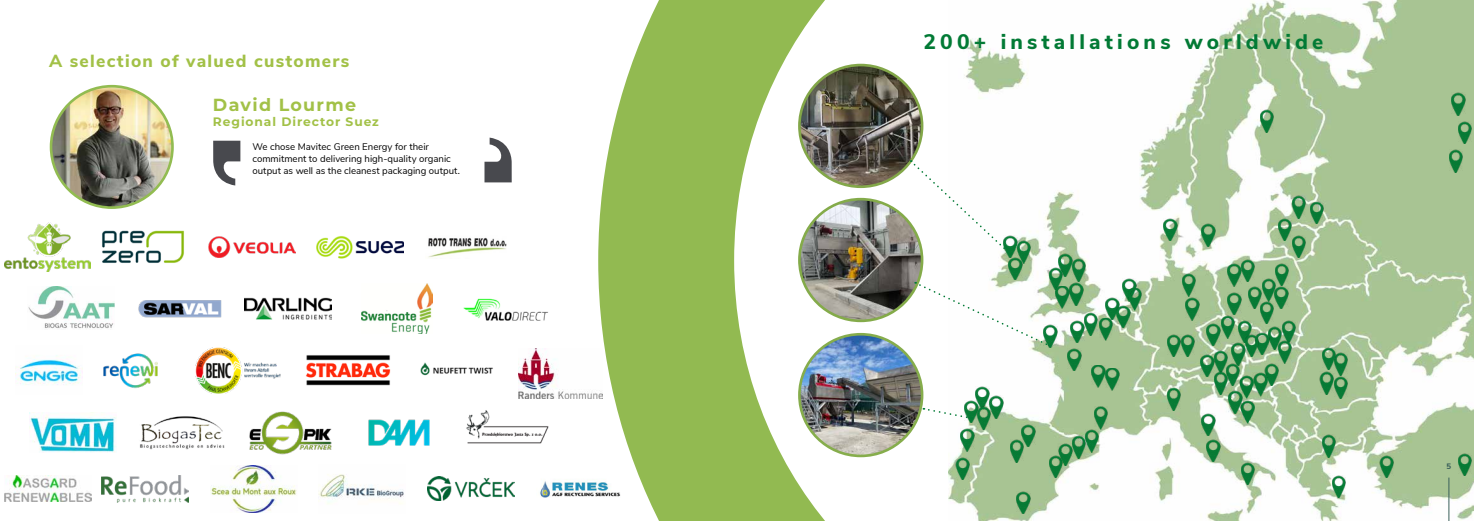
<style>
.page{position:relative;width:1474px;height:521px;background:#fff}
.page>*{position:absolute;margin:0;border:0;box-sizing:border-box;transform-origin:0 0}
.t1{font:800 21px "Nunito Sans";letter-spacing:.2em;color:#027a35}
.t2{font:800 17.5px "Nunito Sans";letter-spacing:.075em;color:#a2c147}
.t3{font:700 17.5px "Montserrat";letter-spacing:.075em;color:#a2c147}
.t4{font:700 12.25px "Montserrat";letter-spacing:.075em;color:#a2c147}
.t5{font:9.62px/11.5px "Nunito Sans";color:#000}
.t6{font:800 7.88px "Nunito Sans";color:#3a605a}
</style>
<div class="page">
<img style="left:101px;top:475px;width:87px;height:28px">
<img style="left:319px;top:474px;width:85px;height:30px">
<img style="left:210px;top:465px;width:87px;height:47px">
<svg style="left:598px;top:0;width:326px;height:521px;fill:#92ba51"></svg>
<img style="left:948px;top:0;width:525px;height:521px">
<img style="left:1122px;top:279px;width:14px;height:22px">
<img style="left:1058px;top:254px;width:14px;height:22px">
<img style="left:1084px;top:313px;width:13px;height:22px">
<img style="left:960px;top:429px;width:14px;height:22px">
<img style="left:1016px;top:491px;width:14px;height:23px">
<img style="left:1049px;top:455px;width:13px;height:22px">
<img style="left:1050px;top:267px;width:12px;height:23px">
<img style="left:1069px;top:283px;width:14px;height:22px">
<img style="left:1072px;top:259px;width:13px;height:22px">
<img style="left:1050px;top:325px;width:7px;height:22px">
<img style="left:1105px;top:297px;width:14px;height:23px">
<img style="left:1116px;top:305px;width:14px;height:23px">
<img style="left:975px;top:386px;width:14px;height:21px">
<img style="left:1057px;top:443px;width:16px;height:23px">
<img style="left:1010px;top:440px;width:13px;height:22px">
<img style="left:1072px;top:436px;width:14px;height:22px">
<img style="left:1021px;top:424px;width:14px;height:23px">
<img style="left:1241px;top:462px;width:14px;height:23px">
<img style="left:1206px;top:439px;width:14px;height:22px">
<img style="left:1201px;top:413px;width:14px;height:22px">
<img style="left:1228px;top:391px;width:10px;height:22px">
<img style="left:1332px;top:475px;width:13px;height:22px">
<img style="left:1379px;top:455px;width:14px;height:22px">
<img style="left:1458px;top:453px;width:13px;height:23px">
<img style="left:1319px;top:372px;width:14px;height:22px">
<img style="left:1264px;top:363px;width:14px;height:22px">
<img style="left:1214px;top:350px;width:13px;height:22px">
<img style="left:1231px;top:343px;width:14px;height:22px">
<img style="left:1225px;top:363px;width:14px;height:22px">
<img style="left:1200px;top:354px;width:14px;height:23px">
<img style="left:1238px;top:320px;width:14px;height:22px">
<img style="left:1221px;top:316px;width:13px;height:22px">
<img style="left:1206px;top:323px;width:14px;height:22px">
<img style="left:1334px;top:353px;width:13px;height:46px">
<img style="left:1167px;top:334px;width:27px;height:23px">
<img style="left:1185px;top:298px;width:14px;height:22px">
<img style="left:1227px;top:264px;width:14px;height:22px">
<img style="left:1241px;top:259px;width:14px;height:23px">
<img style="left:1248px;top:286px;width:13px;height:22px">
<img style="left:1262px;top:279px;width:12px;height:22px">
<img style="left:1274px;top:263px;width:14px;height:45px">
<img style="left:1282px;top:320px;width:13px;height:22px">
<img style="left:1267px;top:327px;width:14px;height:22px">
<img style="left:1291px;top:235px;width:14px;height:22px">
<img style="left:1278px;top:218px;width:13px;height:23px">
<img style="left:1128px;top:288px;width:14px;height:23px">
<img style="left:1167px;top:388px;width:13px;height:22px">
<img style="left:1182px;top:274px;width:13px;height:22px">
<img style="left:1451px;top:93px;width:14px;height:22px">
<img style="left:1201px;top:224px;width:14px;height:22px">
<img style="left:799px;top:66px;width:123px;height:94px">
<div style="left:798px;top:64px;width:125px;height:124px;border:3px solid #83a749;border-radius:50%"></div>
<img style="left:1252px;top:373px;width:15px;height:24px">
<img style="left:1238px;top:375px;width:18px;height:50px">
<img style="left:1163px;top:218px;width:14px;height:23px">
<img style="left:1260px;top:110px;width:13px;height:22px">
<img style="left:1322px;top:435px;width:13px;height:22px">
<img style="left:1278px;top:341px;width:13px;height:22px">
<img style="left:1309px;top:201px;width:14px;height:23px">
<img style="left:1291px;top:196px;width:14px;height:22px">
<img style="left:1260px;top:301px;width:13px;height:22px">
<img style="left:1227px;top:292px;width:14px;height:22px">
<img style="left:955px;top:457px;width:14px;height:23px">
<img style="left:1322px;top:347px;width:13px;height:23px">
<img style="left:1458px;top:121px;width:13px;height:22px">
<img style="left:1448px;top:150px;width:14px;height:22px">
<img style="left:1255px;top:332px;width:14px;height:22px">
<img style="left:1245px;top:334px;width:13px;height:23px">
<img style="left:1214px;top:372px;width:13px;height:22px">
<img style="left:989px;top:396px;width:14px;height:22px">
<img style="left:964px;top:400px;width:14px;height:23px">
<img style="left:977px;top:407px;width:13px;height:22px">
<img style="left:1085px;top:430px;width:13px;height:22px">
<img style="left:1070px;top:320px;width:14px;height:23px">
<img style="left:1067px;top:348px;width:14px;height:23px">
<img style="left:799px;top:347px;width:123px;height:109px">
<div style="left:798px;top:333px;width:125px;height:124px;border:3px solid #86ad4c;border-radius:50%"></div>
<img style="left:1091px;top:365px;width:14px;height:22px">
<img style="left:1105px;top:368px;width:14px;height:23px">
<img style="left:1094px;top:407px;width:13px;height:22px">
<img style="left:1055px;top:286px;width:14px;height:23px">
<img style="left:1099px;top:318px;width:13px;height:23px">
<img style="left:427px;top:477px;width:87px;height:24px">
<img style="left:306px;top:355px;width:85px;height:31px">
<img style="left:103px;top:353px;width:55px;height:35px">
<img style="left:317px;top:236px;width:87px;height:23px">
<img style="left:245px;top:297px;width:87px;height:23px">
<img style="left:29px;top:412px;width:87px;height:40px">
<img style="left:208px;top:236px;width:87px;height:22px">
<img style="left:28px;top:287px;width:86px;height:42px">
<img style="left:102px;top:230px;width:82px;height:33px">
<img style="left:420px;top:362px;width:73px;height:14px">
<img style="left:138px;top:300px;width:84px;height:18px">
<img style="left:428px;top:237px;width:79px;height:21px">
<img style="left:362px;top:284px;width:71px;height:49px">
<img style="left:196px;top:348px;width:85px;height:45px">
<img style="left:140px;top:416px;width:85px;height:34px">
<img style="left:249px;top:411px;width:83px;height:43px">
<img style="left:368px;top:419px;width:62px;height:27px">
<img style="left:540px;top:464px;width:83px;height:50px">
<img style="left:518px;top:349px;width:84px;height:49px">
<img style="left:5px;top:475px;width:86px;height:27px">
<img style="left:15px;top:355px;width:68px;height:30px">
<img style="left:463px;top:298px;width:85px;height:23px">
<img style="left:466px;top:410px;width:83px;height:34px">
<img style="left:5px;top:222px;width:86px;height:50px">
<svg style="left:213px;top:141px;width:27px;height:44px"></svg>
<img style="left:51px;top:86px;width:121px;height:122px;border-radius:61px">
<div style="left:50px;top:85px;width:124px;height:124px;border:3px solid #92bc51;border-radius:50%"></div>
<svg style="left:484px;top:138px;width:27px;height:44px"></svg>
<svg style="left:799px;top:160px;width:251px;height:187px"></svg>
<svg style="left:923px;top:408px;width:49px;height:12px"></svg>
<hr style="left:1448px;top:477px;width:1px;height:44px;background:#3a605a">
<h2 class="t2" style="left:49px;top:48px;width:302px">A selection of valued customers</h2>
<h2 class="t3" style="left:213px;top:92px;width:145px">David Lourme</h2>
<p class="t4" style="left:213px;top:113px;width:167px">Regional Director Suez</p>
<p class="t5" style="left:252px;top:141px;width:209px">We chose Mavitec Green Energy for their commitment to delivering high-quality organic output as well as the cleanest packaging output.</p>
<h1 class="t1" style="left:923px;top:26px;width:401px">200+ installations worldwide</h1>
<p class="t6" style="left:1446px;top:461px;width:6px">5</p>
</div>
